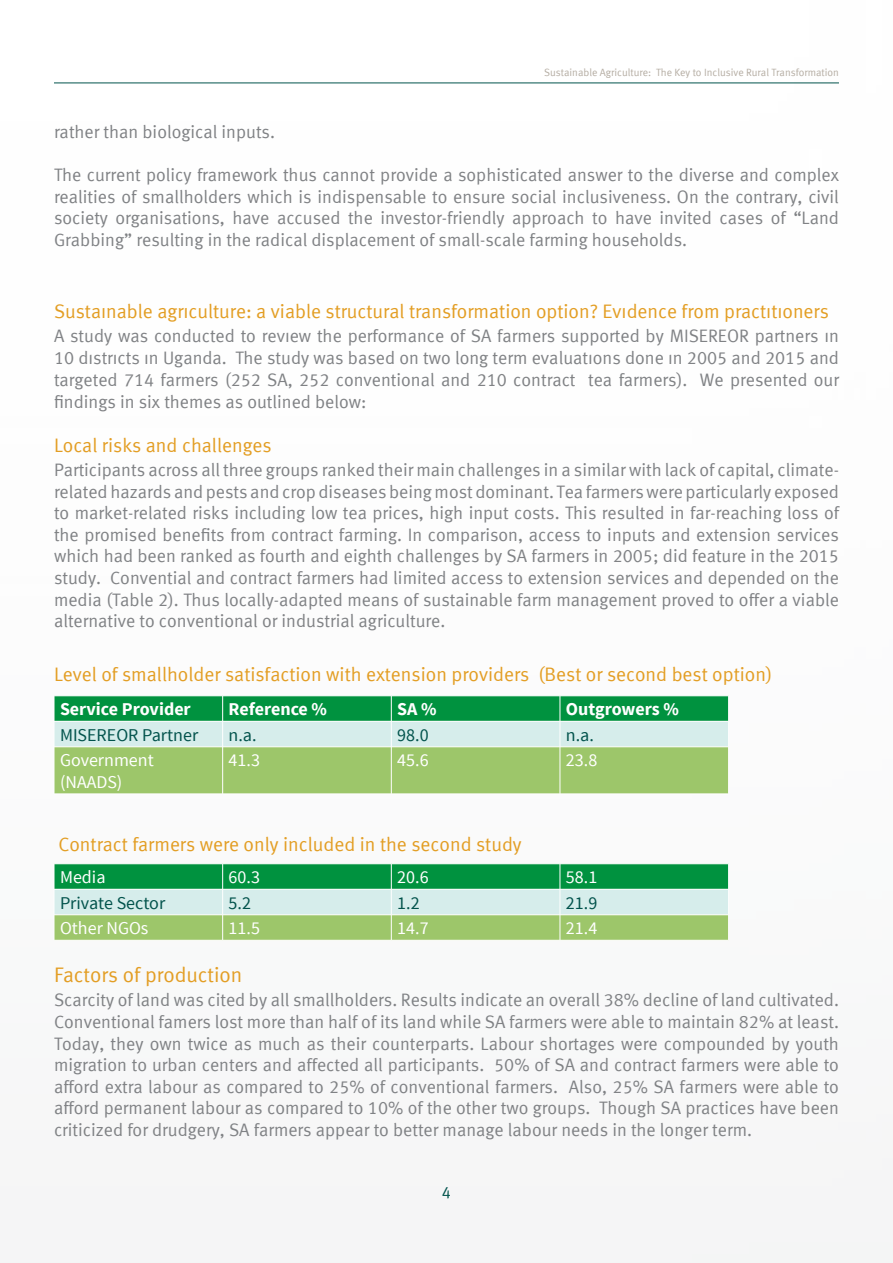
<style>
.page{position:relative;width:893px;height:1263px;background:#fff}
.page>*{position:absolute;margin:0;border:0;box-sizing:border-box;transform-origin:0 0}
.t1{font:21px "Meta Normal LF";color:#e39e24}
.t2{font:19.5px "Meta Normal LF";color:#e39e24}
.t3{font:18px/21.6px "Meta Normal LF";color:#808285;text-align:justify}
.t4{font:18px/21.6px "Source Sans Pro";color:#fff}
.t5{font:18px "Source Sans Pro";color:#02534c}
.t6{font:700 18px "Source Sans Pro";color:#fff}
.t7{font:16.5px "Meta Normal LF";color:#02534c}
.t8{font:10.5px "Meta Normal LF";color:#b5ada3}
</style>
<div class="page">
<svg style="left:54px;top:696px;width:675px;height:98px;background:#87c484"></svg>
<svg style="left:54px;top:864px;width:675px;height:76px;background:#7fc389"></svg>
<hr style="left:54px;top:914px;width:169px;height:1px;background:#fff">
<hr style="left:223px;top:914px;width:168px;height:1px;background:#fff">
<hr style="left:391px;top:914px;width:169px;height:1px;background:#fff">
<hr style="left:560px;top:914px;width:169px;height:1px;background:#fff">
<hr style="left:54px;top:83px;width:785px;height:1px;background:#02534c">
<p class="t8" style="left:544px;top:66px;width:296px">Sustainable Agriculture: The Key to Inclusive Rural Transformation</p>
<p class="t3" style="left:54px;top:121px;width:222px">rather than biological inputs.</p>
<p class="t3" style="left:54px;top:164px;width:786px">The current policy framework thus cannot provide a sophisticated answer to the diverse and complex realities of smallholders which is indispensable to ensure social inclusiveness. On the contrary, civil society organisations, have accused the investor-friendly approach to have invited cases of “Land Grabbing” resulting in the radical displacement of small-scale farming households.</p>
<p class="t2" style="left:54px;top:300px;width:776px">Sustaınable agrıculture: a viable structural transformation option? Evıdence from practıtıoners</p>
<p class="t3" style="left:54px;top:325px;width:786px">A study was conducted to revıew the performance of SA farmers supported by MISEREOR partners ın 10 dıstrıcts ın Uganda. The study was based on two long term evaluatıons done ın 2005 and 2015 and targeted 714 farmers (252 SA, 252 conventional and 210 contract tea farmers). We presented our findings in six themes as outlined below:</p>
<p class="t2" style="left:54px;top:434px;width:219px">Local risks and challenges</p>
<p class="t3" style="left:54px;top:459px;width:786px">Participants across all three groups ranked their main challenges in a similar with lack of capital, climate&shy;related hazards and pests and crop diseases being most dominant. Tea farmers were particularly exposed to market-related risks including low tea prices, high input costs. This resulted in far-reaching loss of the promised benefits from contract farming. In comparison, access to inputs and extension services which had been ranked as fourth and eighth challenges by SA farmers in 2005; did feature in the 2015 study. Convential and contract farmers had limited access to extension services and depended on the media (Table 2). Thus locally-adapted means of sustainable farm management proved to offer a viable alternative to conventional or industrial agriculture.</p>
<p class="t2" style="left:54px;top:663px;width:720px">Level of smallholder satisfaction with extension providers (Best or second best option)</p>
<p class="t6" style="left:60px;top:698px;width:132px">Service Provider</p>
<p class="t6" style="left:229px;top:698px;width:100px">Reference %</p>
<p class="t6" style="left:397px;top:698px;width:41px">SA %</p>
<p class="t6" style="left:566px;top:698px;width:114px">Outgrowers %</p>
<p class="t5" style="left:60px;top:724px;width:140px">MISEREOR Partner</p>
<p class="t5" style="left:229px;top:724px;width:30px">n.a.</p>
<p class="t5" style="left:397px;top:724px;width:33px">98.0</p>
<p class="t5" style="left:566px;top:724px;width:30px">n.a.</p>
<p class="t4" style="left:60px;top:750px;width:95px">Government (NAADS)</p>
<p class="t4" style="left:229px;top:750px;width:33px">41.3</p>
<p class="t4" style="left:397px;top:750px;width:33px">45.6</p>
<p class="t4" style="left:566px;top:750px;width:33px">23.8</p>
<p class="t2" style="left:58px;top:833px;width:465px">Contract farmers were only included in the second study</p>
<p class="t4" style="left:60px;top:867px;width:47px">Media</p>
<p class="t4" style="left:229px;top:867px;width:33px">60.3</p>
<p class="t4" style="left:397px;top:867px;width:33px">20.6</p>
<p class="t4" style="left:566px;top:867px;width:33px">58.1</p>
<p class="t5" style="left:60px;top:892px;width:107px">Private Sector</p>
<p class="t5" style="left:229px;top:892px;width:24px">5.2</p>
<p class="t5" style="left:397px;top:892px;width:24px">1.2</p>
<p class="t5" style="left:566px;top:892px;width:33px">21.9</p>
<p class="t4" style="left:60px;top:918px;width:90px">Other NGOs</p>
<p class="t4" style="left:229px;top:918px;width:33px">11.5</p>
<p class="t4" style="left:397px;top:918px;width:33px">14.7</p>
<p class="t4" style="left:566px;top:918px;width:33px">21.4</p>
<p class="t1" style="left:54px;top:963px;width:190px">Factors of production</p>
<p class="t3" style="left:54px;top:989px;width:786px">Scarcity of land was cited by all smallholders. Results indicate an overall 38% decline of land cultivated.<br>Conventional famers lost more than half of its land while SA farmers were able to maintain 82% at least.<br>Today, they own twice as much as their counterparts. Labour shortages were compounded by youth migration to urban centers and affected all participants. 50% of SA and contract farmers were able to afford extra labour as compared to 25% of conventional farmers. Also, 25% SA farmers were able to afford permanent labour as compared to 10% of the other two groups. Though SA practices have been criticized for drudgery, SA farmers appear to better manage labour needs in the longer term.</p>
<p class="t7" style="left:442px;top:1183px;width:11px">4</p>
</div>
